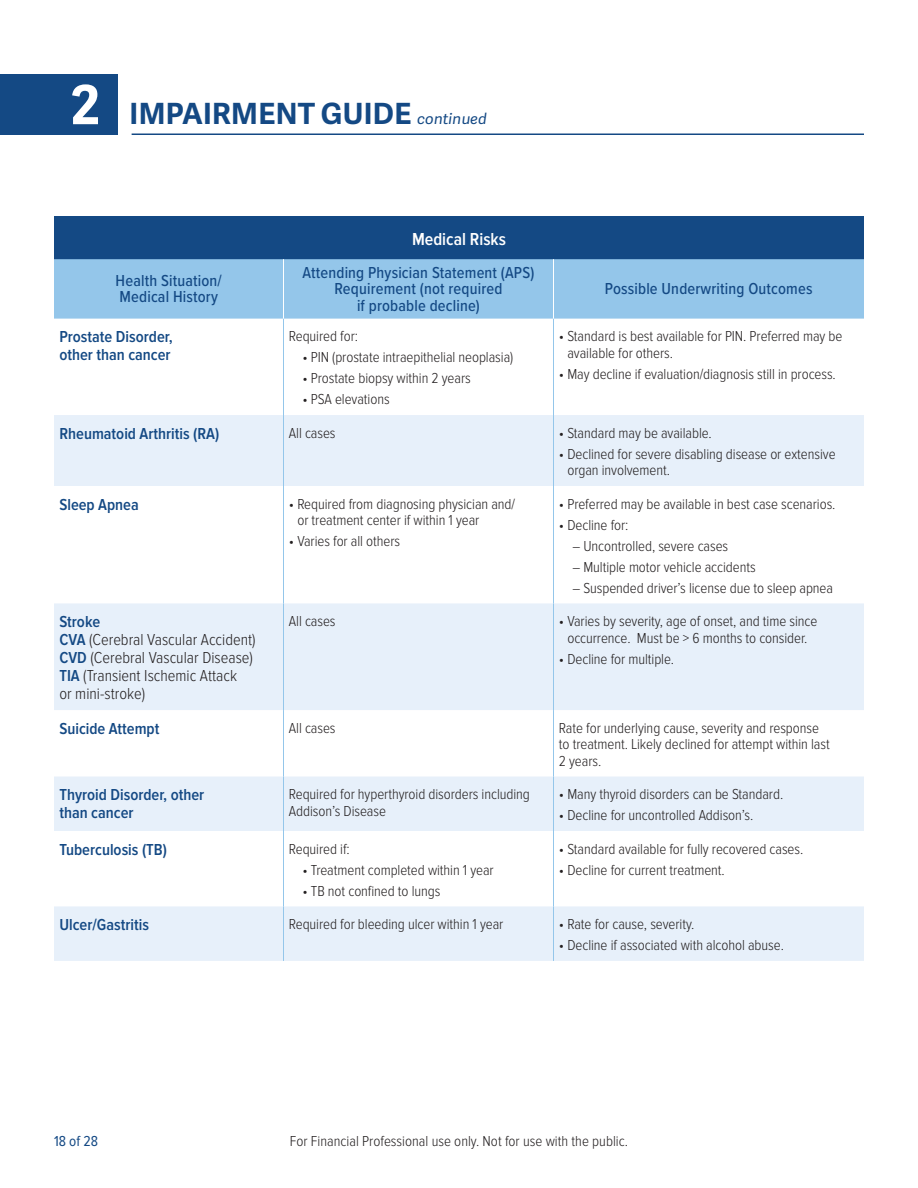
<style>
.page{position:relative;width:918px;height:1188px;background:#fff}
.page>*{position:absolute;margin:0;border:0;box-sizing:border-box;transform-origin:0 0}
.t1{font:700 29.25px "Adelle Sans";letter-spacing:.01em;color:#144984}
.t2{font:600 18px "Proxima Nova Cond";color:#fff}
.t3{font:600 16.5px/18px "Proxima Nova Cond";color:#144984}
.t4{font:500 16.5px/16.5px "Proxima Nova Cond";letter-spacing:.01em;color:#144984}
.t5{font:300 16.5px/18px "Proxima Nova Cond";color:#231f20}
.t6{font:300 15px/16.5px "Proxima Nova Cond";letter-spacing:-.005em;color:#231f20}
.t7{font:15px "Proxima Nova Cond";color:#144984}
.s1{font-size:54px;color:#fff}
.s2{font-weight:400;font-style:italic;font-size:15px}
.s3{font-weight:600;color:#144984}
</style>
<div class="page">
<div style="left:0;top:74px;width:118px;height:61px;background:#144984"></div>
<hr style="left:132px;top:134px;width:732px;height:1px;background:#144984">
<div style="left:54px;top:216px;width:810px;height:43px;background:#144984"></div>
<div style="left:54px;top:259px;width:810px;height:60px;background:#94c6ea"></div>
<svg style="left:54px;top:415px;width:810px;height:546px;fill:#e7f0fa"></svg>
<hr style="left:283px;top:319px;width:1px;height:96px;background:#94c6ea">
<hr style="left:553px;top:319px;width:1px;height:96px;background:#94c6ea">
<hr style="left:283px;top:415px;width:1px;height:71px;background:#94c6ea">
<hr style="left:553px;top:415px;width:1px;height:71px;background:#94c6ea">
<hr style="left:283px;top:486px;width:1px;height:117px;background:#94c6ea">
<hr style="left:553px;top:486px;width:1px;height:117px;background:#94c6ea">
<hr style="left:283px;top:603px;width:1px;height:107px;background:#94c6ea">
<hr style="left:553px;top:603px;width:1px;height:107px;background:#94c6ea">
<hr style="left:283px;top:710px;width:1px;height:67px;background:#94c6ea">
<hr style="left:553px;top:710px;width:1px;height:67px;background:#94c6ea">
<hr style="left:283px;top:777px;width:1px;height:54px;background:#94c6ea">
<hr style="left:553px;top:777px;width:1px;height:54px;background:#94c6ea">
<hr style="left:283px;top:831px;width:1px;height:75px;background:#94c6ea">
<hr style="left:553px;top:831px;width:1px;height:75px;background:#94c6ea">
<hr style="left:283px;top:906px;width:1px;height:55px;background:#94c6ea">
<hr style="left:553px;top:906px;width:1px;height:55px;background:#94c6ea">
<hr style="left:283px;top:259px;width:1px;height:60px;background:#fff">
<hr style="left:553px;top:259px;width:1px;height:60px;background:#fff">
<h1 class="t1" style="left:71px;top:92px;width:418px"><span class="s1">2</span> IMPAIRMENT GUIDE <span class="s2">continued</span></h1>
<p class="t2" style="left:412px;top:229px;width:95px">Medical Risks</p>
<p class="t4" style="left:116px;top:272px;width:108px">Health Situation/<br>Medical History</p>
<p class="t4" style="left:303px;top:263px;width:233px;text-align:center">Attending Physician Statement (APS)<br>Requirement (not required<br>if probable decline)</p>
<p class="t3" style="left:59px;top:328px;width:115px">Prostate Disorder, other than cancer</p>
<p class="t6" style="left:289px;top:328px;width:71px">Required for:</p>
<p class="t6" style="left:302px;top:349px;width:212px">• PIN (prostate intraepithelial neoplasia)</p>
<p class="t6" style="left:302px;top:370px;width:170px">• Prostate biopsy within 2 years</p>
<p class="t6" style="left:302px;top:391px;width:89px">• PSA elevations</p>
<p class="t4" style="left:605px;top:280px;width:209px">Possible Underwriting Outcomes</p>
<p class="t6" style="left:567px;top:328px;width:277px;text-indent:-8px">• Standard is best available for PIN. Preferred may be available for others.</p>
<p class="t6" style="left:559px;top:366px;width:279px">• May decline if evaluation/diagnosis still in process.</p>
<p class="t3" style="left:59px;top:425px;width:161px">Rheumatoid Arthritis (RA)</p>
<p class="t6" style="left:289px;top:425px;width:48px">All cases</p>
<p class="t6" style="left:559px;top:425px;width:155px">• Standard may be available.</p>
<p class="t6" style="left:567px;top:446px;width:270px;text-indent:-8px">• Declined for severe disabling disease or extensive organ involvement.</p>
<p class="t3" style="left:59px;top:496px;width:81px">Sleep Apnea</p>
<p class="t6" style="left:297px;top:496px;width:219px;text-indent:-8px">• Required from diagnosing physician and/ or treatment center if within 1 year</p>
<p class="t6" style="left:289px;top:533px;width:113px">• Varies for all others</p>
<p class="t6" style="left:559px;top:496px;width:278px">• Preferred may be available in best case scenarios.</p>
<p class="t6" style="left:559px;top:517px;width:71px">• Decline for:</p>
<p class="t6" style="left:572px;top:538px;width:157px">– Uncontrolled, severe cases</p>
<p class="t6" style="left:572px;top:559px;width:185px">– Multiple motor vehicle accidents</p>
<p class="t6" style="left:572px;top:580px;width:262px">– Suspended driver’s license due to sleep apnea</p>
<p class="t5" style="left:59px;top:613px;width:198px"><span class="s3">Stroke<br>CVA</span> (Cerebral Vascular Accident)<br><span class="s3">CVD</span> (Cerebral Vascular Disease)<br><span class="s3">TIA</span> (Transient Ischemic Attack<br>or mini-stroke)</p>
<p class="t6" style="left:289px;top:613px;width:48px">All cases</p>
<p class="t6" style="left:559px;top:613px;width:260px;text-align:center">• Varies by severity, age of onset, and time since occurrence. Must be &gt; 6 months to consider.</p>
<p class="t6" style="left:559px;top:651px;width:117px">• Decline for multiple.</p>
<p class="t3" style="left:59px;top:720px;width:102px">Suicide Attempt</p>
<p class="t6" style="left:289px;top:720px;width:48px">All cases</p>
<p class="t6" style="left:559px;top:720px;width:272px">Rate for underlying cause, severity and response to treatment. Likely declined for attempt within last<br>2 years.</p>
<p class="t3" style="left:59px;top:786px;width:147px">Thyroid Disorder, other than cancer</p>
<p class="t6" style="left:289px;top:786px;width:243px">Required for hyperthyroid disorders including<br>Addison’s Disease</p>
<p class="t6" style="left:559px;top:786px;width:226px">• Many thyroid disorders can be Standard.</p>
<p class="t6" style="left:559px;top:807px;width:196px">• Decline for uncontrolled Addison’s.</p>
<p class="t3" style="left:59px;top:841px;width:109px">Tuberculosis (TB)</p>
<p class="t6" style="left:289px;top:841px;width:62px">Required if:</p>
<p class="t6" style="left:302px;top:862px;width:193px">• Treatment completed within 1 year</p>
<p class="t6" style="left:302px;top:883px;width:140px">• TB not confined to lungs</p>
<p class="t6" style="left:559px;top:841px;width:246px">• Standard available for fully recovered cases.</p>
<p class="t6" style="left:559px;top:862px;width:167px">• Decline for current treatment.</p>
<p class="t3" style="left:59px;top:916px;width:91px">Ulcer/Gastritis</p>
<p class="t6" style="left:289px;top:916px;width:216px">Required for bleeding ulcer within 1 year</p>
<p class="t6" style="left:559px;top:916px;width:137px">• Rate for cause, severity.</p>
<p class="t6" style="left:559px;top:937px;width:227px">• Decline if associated with alcohol abuse.</p>
<p class="t7" style="left:54px;top:1133px;width:46px">18 of 28</p>
<p class="t6" style="left:290px;top:1133px;width:340px">For Financial Professional use only. Not for use with the public.</p>
</div>
